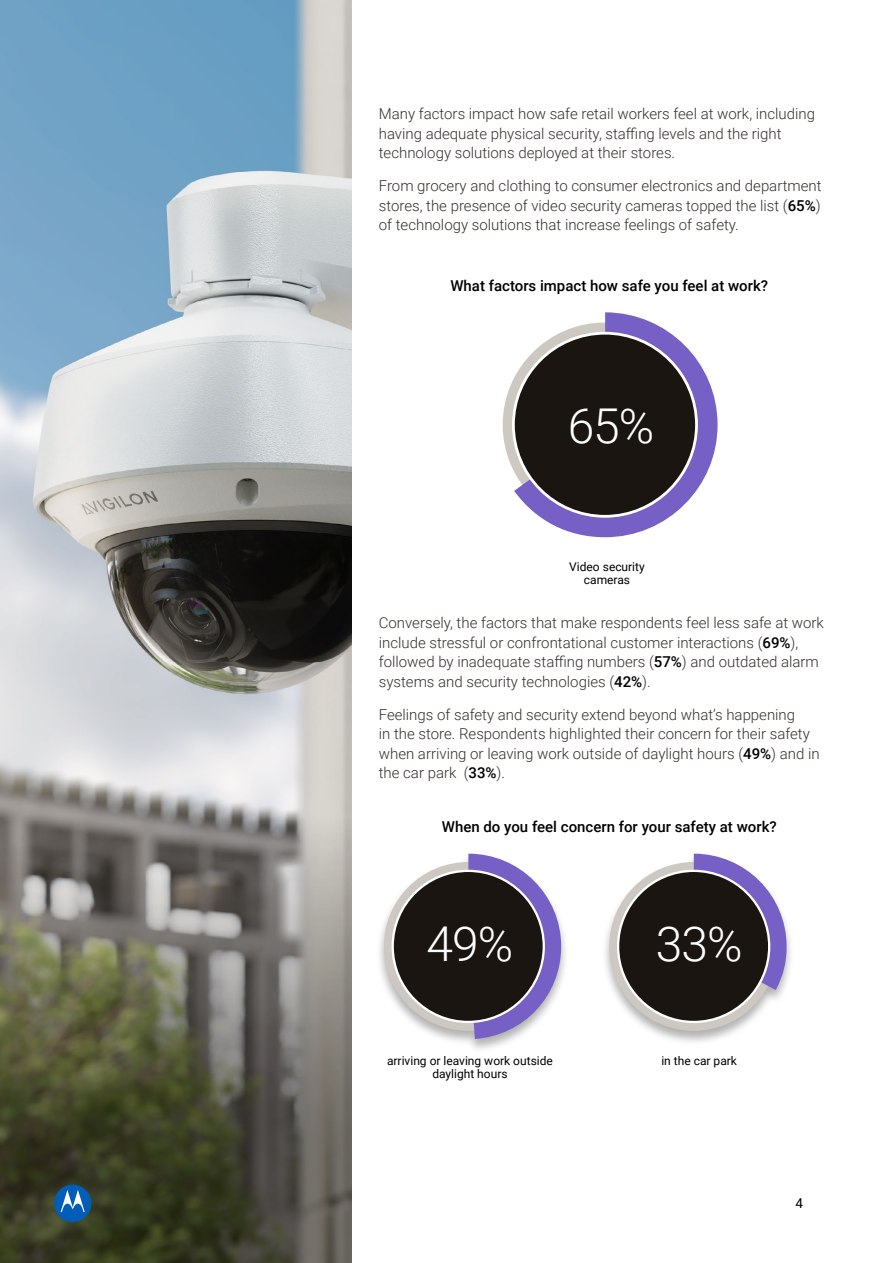
<style>
.page{position:relative;width:893px;height:1263px;background:#fff}
.page>*{position:absolute;margin:0;border:0;box-sizing:border-box;transform-origin:0 0}
.t1{font:300 48px "Roboto";color:#fff}
.t2{font:300 15px/19.5px "Roboto";color:#352f2a}
.t3{font:500 15px "Roboto";color:#000}
.t4{font:13.5px "Roboto";color:#000}
.t5{font:12px/13.5px "Roboto";color:#000;text-align:center}
.s1{font-weight:500;color:#000}
</style>
<div class="page">
<img style="left:0;top:0;width:352px;height:817px">
<svg style="left:0;top:817px;width:352px;height:446px;background:#646455"></svg>
<div style="left:376px;top:852px;width:193px;height:202px;background:#000;opacity:.3"></div>
<svg style="left:384px;top:862px;width:169px;height:169px;background:#d4cfcb"></svg>
<svg style="left:468px;top:854px;width:93px;height:185px"></svg>
<div style="left:393px;top:871px;width:151px;height:151px;background:#1a1510;border-radius:50%"></div>
<div style="left:601px;top:852px;width:194px;height:193px;background:#000;opacity:.3"></div>
<svg style="left:609px;top:862px;width:169px;height:169px;background:#d3ceca"></svg>
<svg style="left:694px;top:854px;width:93px;height:136px"></svg>
<div style="left:618px;top:871px;width:151px;height:151px;background:#1a1510;border-radius:50%"></div>
<svg style="left:514px;top:312px;width:204px;height:225px"></svg>
<div style="left:513px;top:333px;width:183px;height:183px;background:#1a1510;border-radius:50%"></div>
<div style="left:54px;top:1184px;width:37px;height:38px;background:#005eb8;border-radius:50%"></div>
<svg style="left:61px;top:1190px;width:24px;height:22px"></svg>
<p class="t2" style="left:379px;top:104px;width:438px">Many factors impact how safe retail workers feel at work, including having adequate physical security, staffing levels and the right technology solutions deployed at their stores.</p>
<p class="t2" style="left:379px;top:176px;width:444px;text-align:justify">From grocery and clothing to consumer electronics and department stores, the presence of video security cameras topped the list (<span class="s1">65%</span>) of technology solutions that increase feelings of safety.</p>
<p class="t3" style="left:450px;top:275px;width:319px">What factors impact how safe you feel at work?</p>
<h1 class="t1" style="left:568px;top:392px;width:88px">65%</h1>
<p class="t5" style="left:569px;top:559px;width:77px">Video security cameras</p>
<p class="t2" style="left:379px;top:612px;width:447px">Conversely, the factors that make respondents feel less safe at work include stressful or confrontational customer interactions (<span class="s1">69%</span>), followed by inadequate staffing numbers (<span class="s1">57%</span>) and outdated alarm systems and security technologies (<span class="s1">42%</span>).</p>
<p class="t2" style="left:379px;top:704px;width:442px">Feelings of safety and security extend beyond what’s happening<br>in the store. Respondents highlighted their concern for their safety when arriving or leaving work outside of daylight hours (<span class="s1">49%</span>) and in the car park (<span class="s1">33%</span>).</p>
<p class="t3" style="left:442px;top:816px;width:336px">When do you feel concern for your safety at work?</p>
<h1 class="t1" style="left:427px;top:910px;width:88px">49%</h1>
<h1 class="t1" style="left:656px;top:910px;width:88px">33%</h1>
<p class="t5" style="left:387px;top:1053px;width:167px">arriving or leaving work outside daylight hours</p>
<p class="t5" style="left:661px;top:1053px;width:77px">in the car park</p>
<p class="t4" style="left:795px;top:1194px;width:9px">4</p>
</div>
